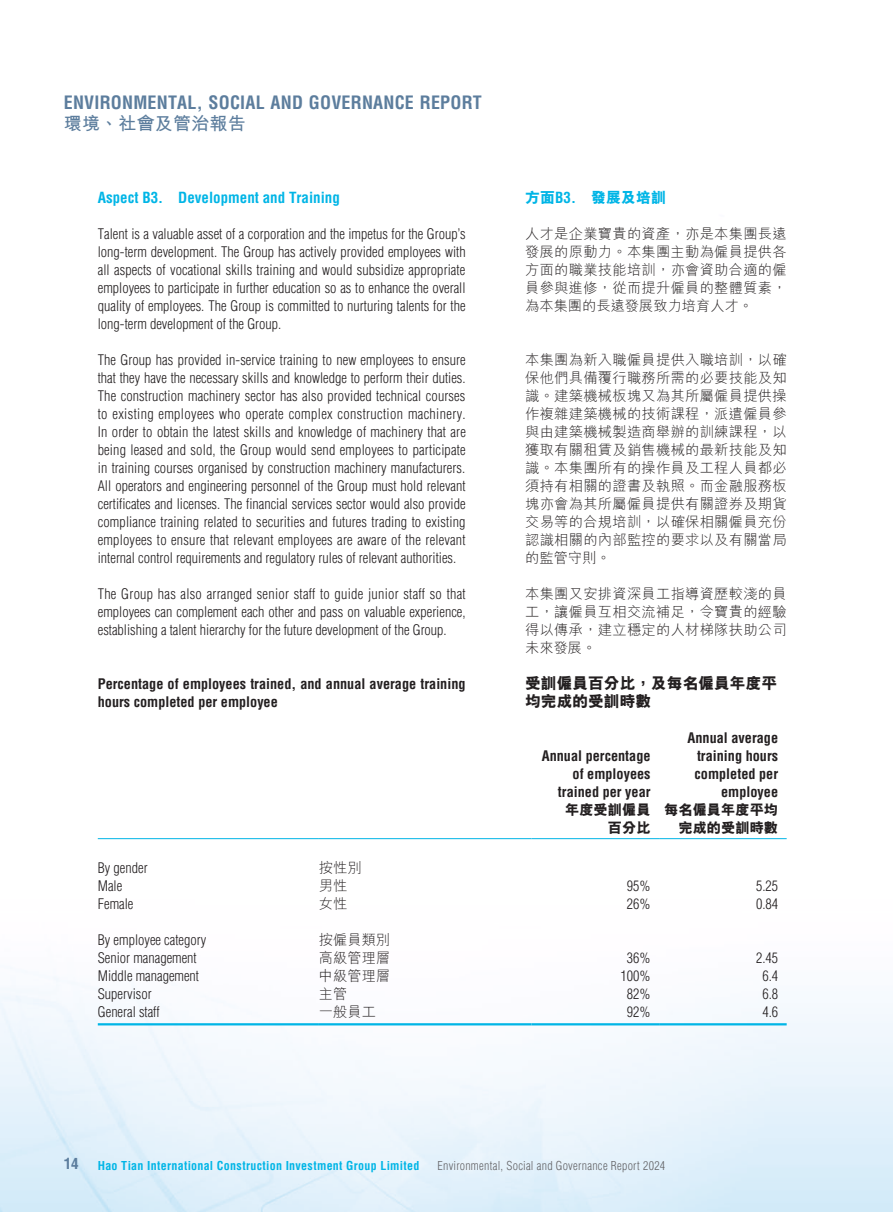
<style>
.page{position:relative;width:893px;height:1212px;background:#fff}
.page>*{position:absolute;margin:0;border:0;box-sizing:border-box;transform-origin:0 0}
.t1{font:700 condensed 18px "Helvetica LT Std";letter-spacing:.01em;color:#5c7d9d}
.t2{font:700 18px "M Hei HK";letter-spacing:.01em;color:#5c7d9d}
.t3{font:800 15.75px/18px "M Hei HK";color:#231f20}
.t4{font:700 condensed 15px "Helvetica LT Std";color:#00b5e6}
.t5{font:800 15px "M Hei HK";color:#00b5e6}
.t6{font:700 condensed 15px "Helvetica LT Std";color:#5c7d9d}
.t7{font:300 condensed 14.25px/18px "Helvetica LT Std";color:#231f20;text-align:justify}
.t8{font:300 14.25px/18px "M Hei HK";letter-spacing:.02em;color:#231f20;text-align:justify}
.t9{font:700 condensed 14.25px/18px "Helvetica LT Std";color:#231f20;text-align:right}
.t10{font:800 14.25px/18px "M Hei HK";color:#231f20;text-align:right}
.t11{font:700 condensed 12px "Helvetica LT Std";letter-spacing:.025em;color:#00b5e6}
.t12{font:300 condensed 12px "Helvetica LT Std";letter-spacing:.025em;color:#636366}
.s1{font-family:"Helvetica LT Std";font-weight:700;font-stretch:condensed}
</style>
<div class="page">
<hr style="left:98px;top:838px;width:221px;height:1px;background:#00b5e6">
<hr style="left:319px;top:838px;width:212px;height:1px;background:#00b5e6">
<hr style="left:531px;top:838px;width:128px;height:1px;background:#00b5e6">
<hr style="left:659px;top:838px;width:128px;height:1px;background:#00b5e6">
<hr style="left:98px;top:1023px;width:221px;height:2px;background:#00b5e6">
<hr style="left:319px;top:1023px;width:212px;height:2px;background:#00b5e6">
<hr style="left:531px;top:1023px;width:128px;height:2px;background:#00b5e6">
<hr style="left:659px;top:1023px;width:128px;height:2px;background:#00b5e6">
<p class="t1" style="left:64px;top:92px;width:420px">ENVIRONMENTAL, SOCIAL AND GOVERNANCE REPORT</p>
<p class="t2" style="left:64px;top:111px;width:184px">環境、社會及管治報告</p>
<p class="t4" style="left:98px;top:188px;width:244px">Aspect B3. Development and Training</p>
<p class="t7" style="left:98px;top:224px;width:369px">Talent is a valuable asset of a corporation and the impetus for the Group’s long-term development. The Group has actively provided employees with all aspects of vocational skills training and would subsidize appropriate employees to participate in further education so as to enhance the overall quality of employees. The Group is committed to nurturing talents for the long-term development of the Group.</p>
<p class="t7" style="left:98px;top:350px;width:370px">The Group has provided in-service training to new employees to ensure that they have the necessary skills and knowledge to perform their duties.<br>The construction machinery sector has also provided technical courses to existing employees who operate complex construction machinery.<br>In order to obtain the latest skills and knowledge of machinery that are being leased and sold, the Group would send employees to participate in training courses organised by construction machinery manufacturers.<br>All operators and engineering personnel of the Group must hold relevant certificates and licenses. The financial services sector would also provide compliance training related to securities and futures trading to existing employees to ensure that relevant employees are aware of the relevant internal control requirements and regulatory rules of relevant authorities.</p>
<p class="t7" style="left:98px;top:584px;width:369px">The Group has also arranged senior staff to guide junior staff so that employees can complement each other and pass on valuable experience, establishing a talent hierarchy for the future development of the Group.</p>
<p class="t9" style="left:98px;top:674px;width:369px;text-align:left">Percentage of employees trained, and annual average training hours completed per employee</p>
<p class="t5" style="left:525px;top:187px;width:142px">方面<span class="s1">B3.</span> 發展及培訓</p>
<p class="t8" style="left:525px;top:224px;width:263px">人才是企業寶貴的資產，亦是本集團長遠發展的原動力。本集團主動為僱員提供各方面的職業技能培訓，亦會資助合適的僱員參與進修，從而提升僱員的整體質素，為本集團的長遠發展致力培育人才。</p>
<p class="t8" style="left:525px;top:350px;width:263px">本集團為新入職僱員提供入職培訓，以確保他們具備覆行職務所需的必要技能及知識。建築機械板塊又為其所屬僱員提供操作複雜建築機械的技術課程，派遣僱員參與由建築機械製造商舉辦的訓練課程，以獲取有關租賃及銷售機械的最新技能及知識。本集團所有的操作員及工程人員都必須持有相關的證書及執照。而金融服務板塊亦會為其所屬僱員提供有關證券及期貨交易等的合規培訓，以確保相關僱員充份認識相關的內部監控的要求以及有關當局的監管守則。</p>
<p class="t8" style="left:525px;top:584px;width:263px">本集團又安排資深員工指導資歷較淺的員工，讓僱員互相交流補足，令寶貴的經驗得以傳承，建立穩定的人材梯隊扶助公司未來發展。</p>
<p class="t3" style="left:525px;top:674px;width:253px">受訓僱員百分比，及每名僱員年度平均完成的受訓時數</p>
<p class="t9" style="left:542px;top:746px;width:110px">Annual percentage of employees trained per year</p>
<p class="t9" style="left:687px;top:728px;width:92px">Annual average training hours completed per employee</p>
<p class="t10" style="left:565px;top:800px;width:87px">年度受訓僱員百分比</p>
<p class="t10" style="left:664px;top:800px;width:115px">每名僱員年度平均完成的受訓時數</p>
<p class="t7" style="left:98px;top:859px;width:51px">By gender</p>
<p class="t8" style="left:319px;top:858px;width:44px">按性別</p>
<p class="t7" style="left:98px;top:877px;width:26px">Male</p>
<p class="t8" style="left:319px;top:876px;width:30px">男性</p>
<p class="t7" style="left:627px;top:877px;width:25px">95%</p>
<p class="t7" style="left:756px;top:877px;width:24px">5.25</p>
<p class="t7" style="left:98px;top:895px;width:37px">Female</p>
<p class="t8" style="left:319px;top:894px;width:30px">女性</p>
<p class="t7" style="left:627px;top:895px;width:25px">26%</p>
<p class="t7" style="left:756px;top:895px;width:24px">0.84</p>
<p class="t7" style="left:98px;top:931px;width:110px">By employee category</p>
<p class="t8" style="left:319px;top:930px;width:73px">按僱員類別</p>
<p class="t7" style="left:98px;top:949px;width:100px">Senior management</p>
<p class="t8" style="left:319px;top:948px;width:73px">高級管理層</p>
<p class="t7" style="left:627px;top:949px;width:25px">36%</p>
<p class="t7" style="left:756px;top:949px;width:24px">2.45</p>
<p class="t7" style="left:98px;top:967px;width:103px">Middle management</p>
<p class="t8" style="left:319px;top:966px;width:73px">中級管理層</p>
<p class="t7" style="left:621px;top:967px;width:32px">100%</p>
<p class="t7" style="left:762px;top:967px;width:17px">6.4</p>
<p class="t7" style="left:98px;top:985px;width:55px">Supervisor</p>
<p class="t8" style="left:319px;top:984px;width:30px">主管</p>
<p class="t7" style="left:627px;top:985px;width:25px">82%</p>
<p class="t7" style="left:762px;top:985px;width:17px">6.8</p>
<p class="t7" style="left:98px;top:1003px;width:63px">General staff</p>
<p class="t8" style="left:319px;top:1002px;width:58px">一般員工</p>
<p class="t7" style="left:627px;top:1003px;width:25px">92%</p>
<p class="t7" style="left:762px;top:1003px;width:17px">4.6</p>
<p class="t6" style="left:64px;top:1154px;width:16px">14</p>
<p class="t11" style="left:98px;top:1158px;width:323px">Hao Tian International Construction Investment Group Limited</p>
<p class="t12" style="left:438px;top:1158px;width:229px">Environmental, Social and Governance Report 2024</p>
</div>
